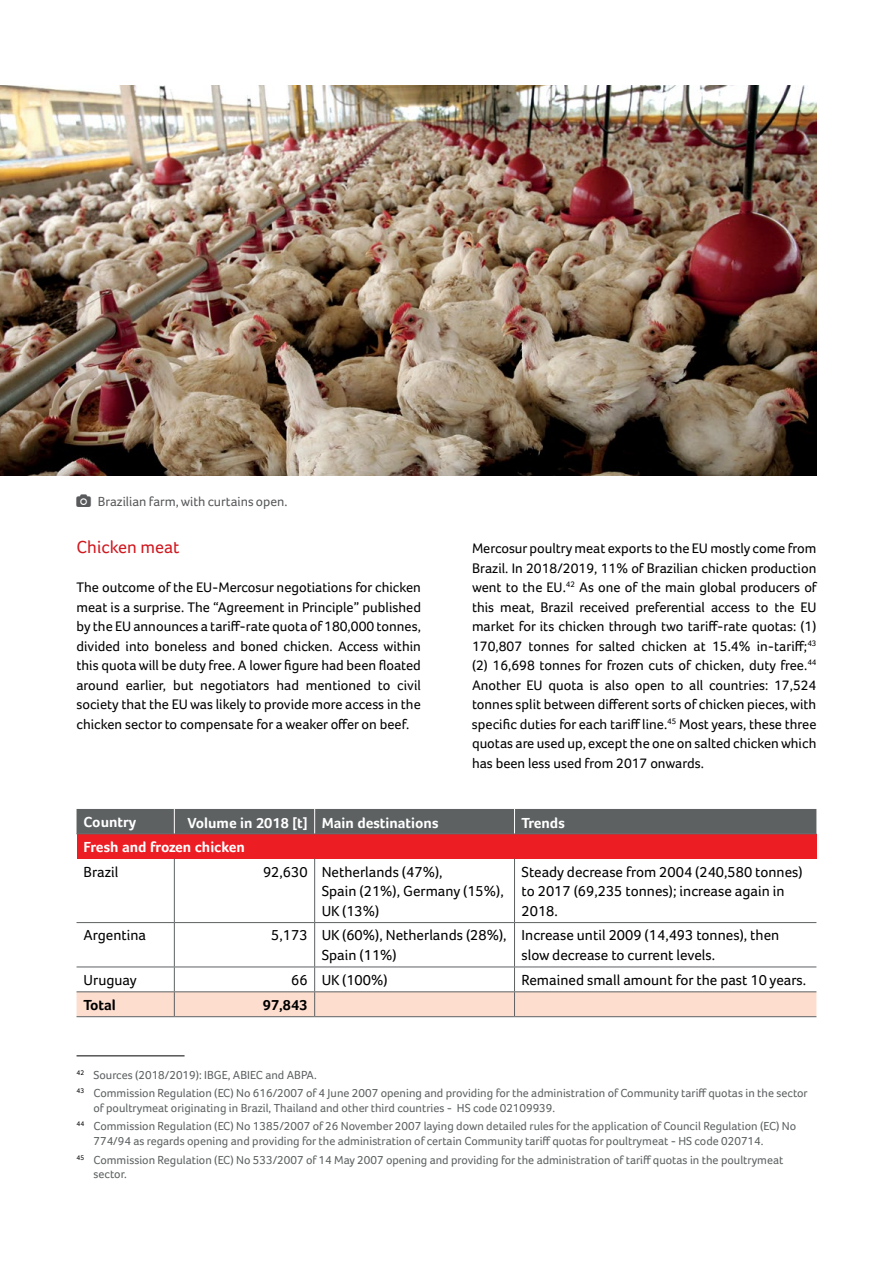
<style>
.page{position:relative;width:893px;height:1263px;background:#fff}
.page>*{position:absolute;margin:0;border:0;box-sizing:border-box;transform-origin:0 0}
.t1{font:18px "Foco";color:#d0181f}
.t2{font:15px/19.5px "Foco";color:#000}
.t3{font:700 15px "Foco";color:#fff}
.t4{font:700 15px "Foco";color:#000}
.t5{font:14.25px/19.5px "Foco";color:#000;text-align:justify}
.t6{font:13.5px "Foco";color:#58595b}
.t7{font:12px/18.6px "Foco";color:#5d6162}
</style>
<div class="page">
<hr style="left:77px;top:1055px;width:108px;height:1px;background:#000">
<img style="left:0;top:85px;width:816px;height:390px">
<div style="left:77px;top:834px;width:739px;height:25px;background:#ed1d24"></div>
<hr style="left:174px;top:859px;width:1px;height:63px;background:#5d6162">
<hr style="left:314px;top:859px;width:1px;height:63px;background:#5d6162">
<hr style="left:514px;top:859px;width:1px;height:63px;background:#5d6162">
<hr style="left:77px;top:922px;width:97px;height:1px;background:#5d6162">
<hr style="left:174px;top:922px;width:141px;height:1px;background:#5d6162">
<hr style="left:174px;top:923px;width:1px;height:43px;background:#5d6162">
<hr style="left:315px;top:922px;width:199px;height:1px;background:#5d6162">
<hr style="left:314px;top:923px;width:1px;height:43px;background:#5d6162">
<hr style="left:514px;top:922px;width:302px;height:1px;background:#5d6162">
<hr style="left:514px;top:923px;width:1px;height:43px;background:#5d6162">
<hr style="left:77px;top:966px;width:97px;height:1px;background:#5d6162">
<hr style="left:174px;top:966px;width:141px;height:1px;background:#5d6162">
<hr style="left:315px;top:966px;width:199px;height:1px;background:#5d6162">
<hr style="left:514px;top:966px;width:302px;height:1px;background:#5d6162">
<div style="left:77px;top:809px;width:739px;height:25px;background:#5d6162"></div>
<svg style="left:77px;top:967px;width:739px;height:50px"></svg>
<p class="t6" style="left:98px;top:494px;width:191px">Brazilian farm, with curtains open.</p>
<p class="t1" style="left:77px;top:537px;width:105px">Chicken meat</p>
<p class="t5" style="left:76px;top:577px;width:346px">The outcome of the EU-Mercosur negotiations for chicken meat is a surprise. The “Agreement in Principle” published by the EU announces a tariff-rate quota of180,000 tonnes, divided into boneless and boned chicken. Access within this quota will be duty free. A lower figure had been floated around earlier, but negotiators had mentioned to civil society that the EU was likely to provide more access in the chicken sector to compensate for a weaker offer on beef.</p>
<p class="t5" style="left:472px;top:538px;width:346px">Mercosur poultry meat exports to the EU mostly come from Brazil. In 2018/2019, 11% of Brazilian chicken production went to the EU.<sup>42</sup> As one of the main global producers of this meat, Brazil received preferential access to the EU market for its chicken through two tariff-rate quotas: (1)<br>170,807 tonnes for salted chicken at 15.4% in-tariff;<sup>43 </sup>(2) 16,698 tonnes for frozen cuts of chicken, duty free.<sup>44<br></sup>Another EU quota is also open to all countries: 17,524 tonnes split between different sorts of chicken pieces,with specific duties for each tariff line.<sup>45</sup> Most years, these three quotas are used up, except the one on salted chicken which has been less used from 2017 onwards.</p>
<p class="t3" style="left:84px;top:813px;width:54px">Country</p>
<p class="t3" style="left:188px;top:814px;width:252px">Volume in 2018 [t] Main destinations</p>
<p class="t3" style="left:522px;top:814px;width:45px">Trends</p>
<p class="t3" style="left:84px;top:838px;width:163px">Fresh and frozen chicken</p>
<p class="t2" style="left:84px;top:861px;width:36px">Brazil</p>
<p class="t2" style="left:322px;top:861px;width:184px;text-indent:-59px">92,630 Netherlands (47%),<br>Spain (21%), Germany (15%),<br>UK (13%)</p>
<p class="t2" style="left:522px;top:861px;width:283px">Steady decrease from 2004 (240,580 tonnes) to 2017 (69,235 tonnes); increase again in<br>2018.</p>
<p class="t2" style="left:84px;top:925px;width:64px">Argentina</p>
<p class="t2" style="left:322px;top:925px;width:186px;text-indent:-50px">5,173 UK (60%), Netherlands (28%),<br>Spain (11%)</p>
<p class="t2" style="left:522px;top:925px;width:259px">Increase until 2009 (14,493 tonnes), then slow decrease to current levels.</p>
<p class="t2" style="left:84px;top:970px;width:55px">Uruguay</p>
<p class="t2" style="left:291px;top:970px;width:98px">66 UK (100%)</p>
<p class="t2" style="left:522px;top:970px;width:286px">Remained small amount for the past 10 years.</p>
<p class="t4" style="left:84px;top:996px;width:34px">Total</p>
<p class="t4" style="left:263px;top:996px;width:46px">97,843</p>
<p class="t7" style="left:77px;top:1065px;width:733px"><sup>42</sup> Sources (2018/2019): IBGE, ABIEC and ABPA.<br><sup>43</sup> Commission Regulation (EC) No 616/2007 of 4 June 2007 opening and providing for the administration of Community tariff quotas in the sector</p>
<p class="t7" style="left:77px;top:1098px;width:721px;text-indent:17px">of poultrymeat originating in Brazil, Thailand and other third countries - HS code 02109939.<br><sup>44</sup> Commission Regulation (EC) No 1385/2007 of 26 November 2007 laying down detailed rules for the application of Council Regulation (EC) No</p>
<p class="t7" style="left:77px;top:1131px;width:708px;text-align:center">774/94 as regards opening and providing for the administration of certain Community tariff quotas for poultrymeat - HS code 020714.<br><sup>45</sup> Commission Regulation (EC) No 533/2007 of 14 May 2007 opening and providing for the administration of tariff quotas in the poultrymeat</p>
<p class="t7" style="left:94px;top:1164px;width:35px">sector.</p>
</div>
